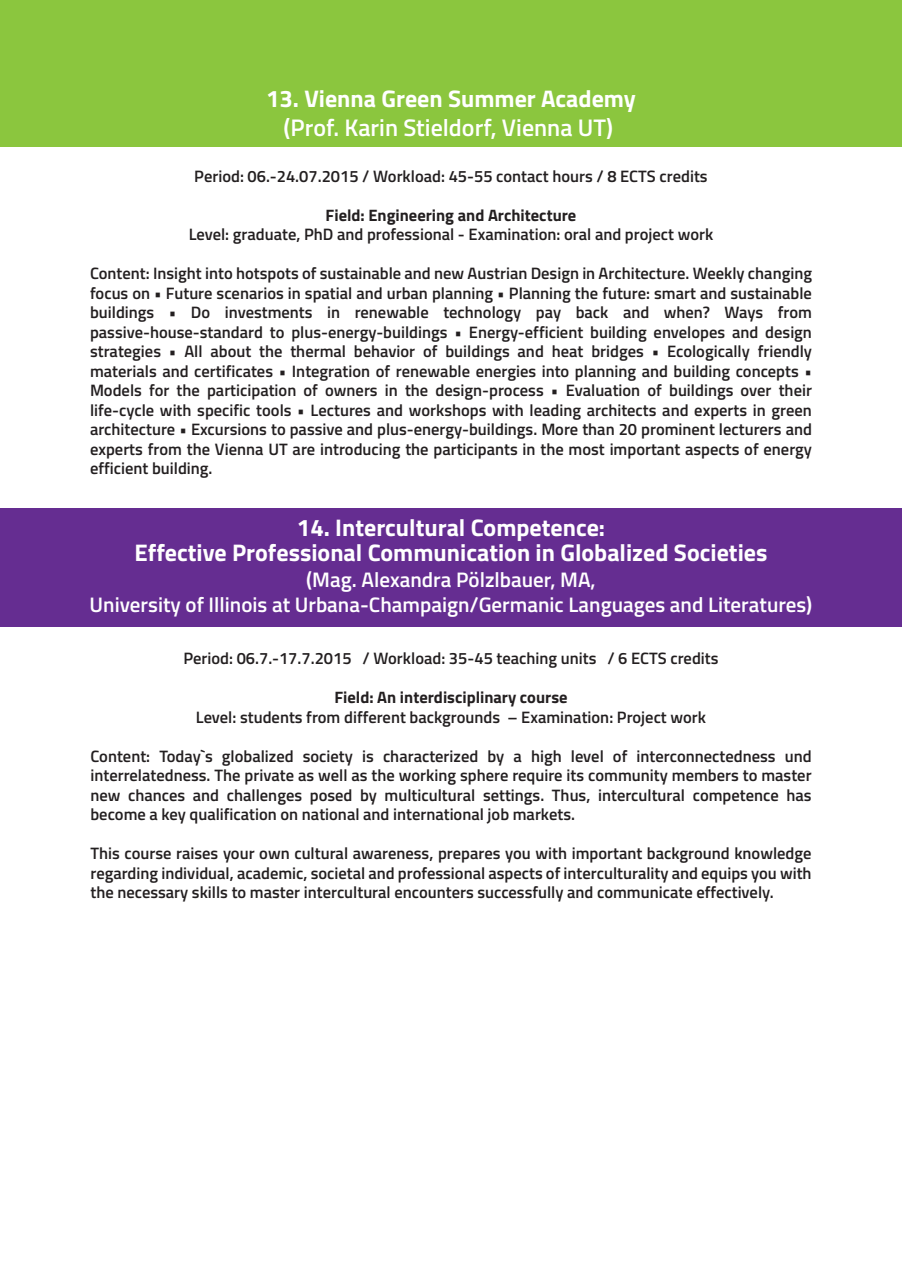
<style>
.page{position:relative;width:902px;height:1272px;background:#fff}
.page>*{position:absolute;margin:0;border:0;box-sizing:border-box;transform-origin:0 0}
.t1{font:700 24px/25.5px "Titillium";color:#fff;text-align:center}
.t2{font:600 24px "Titillium";color:#fff}
.t3{font:600 21px/25.5px "Titillium";color:#fff;text-align:center}
.t4{font:600 16.5px/19.5px "Titillium";color:#231f20;text-align:justify}
.t5{font:700 16.5px "Titillium";color:#231f20}
</style>
<div class="page">
<div style="left:0;top:0;width:901px;height:146px;background:#8bc63e"></div>
<div style="left:0;top:508px;width:901px;height:118px;background:#652d91"></div>
<h1 class="t1" style="left:266px;top:84px;width:371px">13. Vienna Green Summer Academy</h1>
<h1 class="t2" style="left:283px;top:109px;width:331px">(Prof. Karin Stieldorf, Vienna UT)</h1>
<p class="t4" style="left:194px;top:165px;width:515px">Period: 06.-24.07.2015 / Workload: 45-55 contact hours / 8 ECTS credits</p>
<p class="t5" style="left:325px;top:202px;width:252px">Field: Engineering and Architecture</p>
<p class="t4" style="left:189px;top:224px;width:526px">Level: graduate, PhD and professional - Examination: oral and project work</p>
<p class="t4" style="left:90px;top:263px;width:723px">Content: Insight into hotspots of sustainable and new Austrian Design in Architecture. Weekly changing focus on • Future scenarios in spatial and urban planning • Planning the future: smart and sustainable buildings • Do investments in renewable technology pay back and when? Ways from passive-house-standard to plus-energy-buildings • Energy-efficient building envelopes and design strategies • All about the thermal behavior of buildings and heat bridges • Ecologically friendly materials and certificates • Integration of renewable energies into planning and building concepts • Models for the participation of owners in the design-process • Evaluation of buildings over their life-cycle with specific tools • Lectures and workshops with leading architects and experts in green architecture • Excursions to passive and plus-energy-buildings. More than 20 prominent lecturers and experts from the Vienna UT are introducing the participants in the most important aspects of energy efficient building.</p>
<h1 class="t1" style="left:134px;top:513px;width:634px">14. Intercultural Competence:<br>Effective Professional Communication in Globalized Societies</h1>
<p class="t3" style="left:90px;top:565px;width:724px">(Mag. Alexandra Pölzlbauer, MA,<br>University of Illinois at Urbana-Champaign/Germanic Languages and Literatures)</p>
<p class="t4" style="left:183px;top:648px;width:536px">Period: 06.7.-17.7.2015 / Workload: 35-45 teaching units / 6 ECTS credits</p>
<p class="t5" style="left:334px;top:685px;width:234px">Field: An interdisciplinary course</p>
<p class="t4" style="left:196px;top:706px;width:511px">Level: students from different backgrounds – Examination: Project work</p>
<p class="t4" style="left:90px;top:745px;width:722px">Content: Today`s globalized society is characterized by a high level of interconnectedness und interrelatedness. The private as well as the working sphere require its community members to master new chances and challenges posed by multicultural settings. Thus, intercultural competence has become a key qualification on national and international job markets.</p>
<p class="t4" style="left:90px;top:843px;width:722px">This course raises your own cultural awareness, prepares you with important background knowledge regarding individual, academic, societal and professional aspects of interculturality and equips you with the necessary skills to master intercultural encounters successfully and communicate effectively.</p>
</div>
